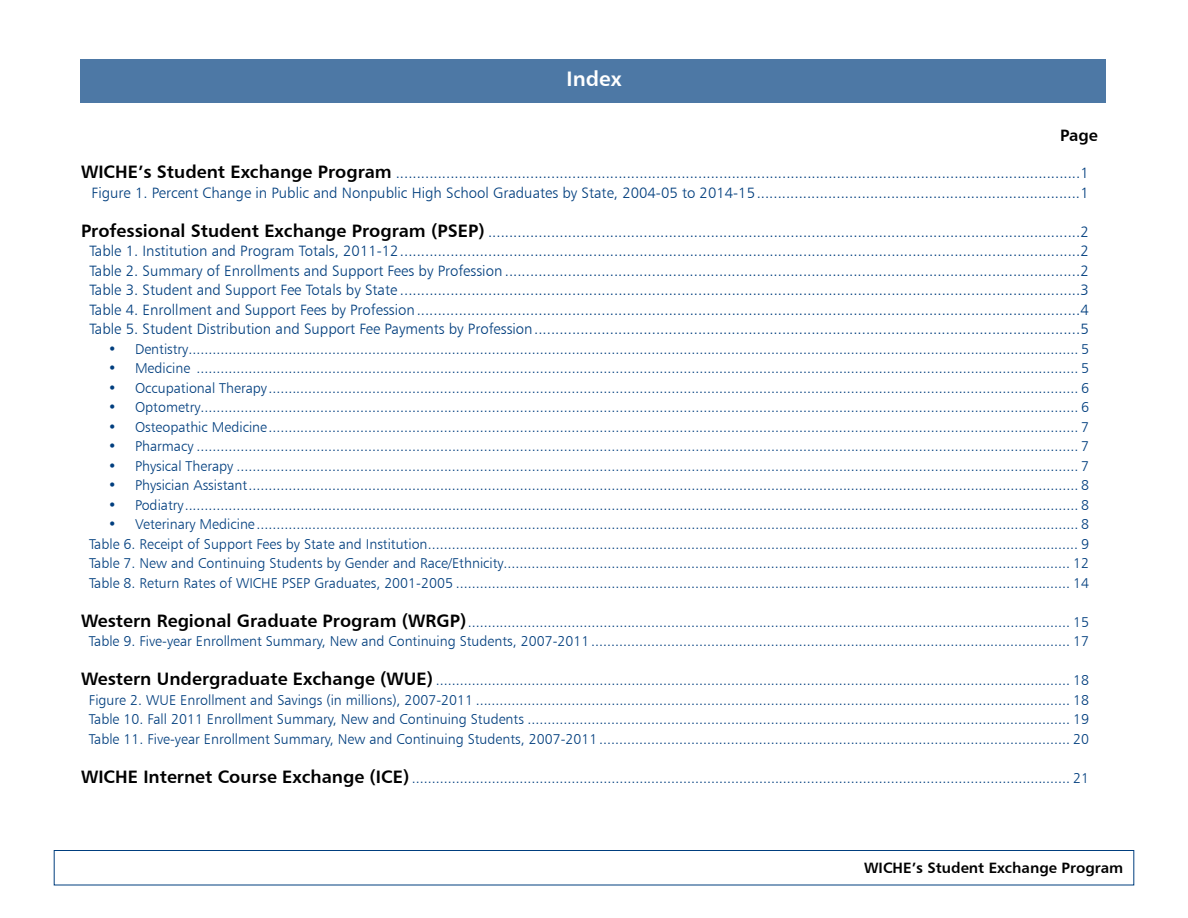
<style>
.page{position:relative;width:1188px;height:918px;background:#fff}
.page>*{position:absolute;margin:0;border:0;box-sizing:border-box;transform-origin:0 0}
.t1{font:21px "Humanist 777 BT Bold B";color:#fff}
.t2{font:16.5px "Humanist 777 BT Bold B";color:#000}
.t3{font:15px/19.5px "Humanist 777 BT Light B";color:#003e7e;text-align:right}
.t4{font:15px "Humanist 777 BT Bold B";color:#000}
.t5{font:14.25px/19.5px "Humanist 777 BT Light B";color:#003e7e;text-align:center}
.s1{font-family:"Humanist 777 BT Bold B";font-size:18px;color:#000}
</style>
<div class="page">
<div style="left:80px;top:59px;width:1026px;height:44px;background:#4d78a5"></div>
<div style="left:54px;top:850px;width:1080px;height:35px;border:1px solid #003e7e"></div>
<h1 class="t1" style="left:567px;top:66px;width:56px">Index</h1>
<p class="t2" style="left:1060px;top:125px;width:39px">Page</p>
<p class="t3" style="left:81px;top:163px;width:1010px"><span class="s1">WICHE’s Student Exchange Program</span>....................................................................................................................................................................1<br>Figure 1. Percent Change in Public and Nonpublic High School Graduates by State, 2004-05 to 2014-15.............................................................................1</p>
<p class="t3" style="left:81px;top:222px;width:1009px;text-align:center"><span class="s1">Professional Student Exchange Program (PSEP)</span>..............................................................................................................................................2<br>Table 1. Institution and Program Totals, 2011-12...................................................................................................................................................................2<br>Table 2. Summary of Enrollments and Support Fees by Profession..........................................................................................................................................2<br>Table 3. Student and Support Fee Totals by State...................................................................................................................................................................3<br>Table 4. Enrollment and Support Fees by Profession...............................................................................................................................................................4<br>Table 5. Student Distribution and Support Fee Payments by Profession...................................................................................................................................5</p>
<p class="t5" style="left:108px;top:339px;width:982px">• Dentistry................................................................................................................................................................................................................................ 5</p>
<p class="t5" style="left:108px;top:358px;width:982px">• Medicine .............................................................................................................................................................................................................................. 5</p>
<p class="t5" style="left:108px;top:378px;width:982px">• Occupational Therapy............................................................................................................................................................................................................ 6</p>
<p class="t5" style="left:108px;top:397px;width:983px">• Optometry............................................................................................................................................................................................................................ 6</p>
<p class="t5" style="left:108px;top:417px;width:983px">• Osteopathic Medicine............................................................................................................................................................................................................ 7</p>
<p class="t5" style="left:108px;top:436px;width:982px">• Pharmacy.............................................................................................................................................................................................................................. 7</p>
<p class="t5" style="left:108px;top:456px;width:982px">• Physical Therapy.................................................................................................................................................................................................................... 7</p>
<p class="t5" style="left:108px;top:475px;width:982px">• Physician Assistant................................................................................................................................................................................................................. 8</p>
<p class="t5" style="left:108px;top:495px;width:982px">• Podiatry................................................................................................................................................................................................................................. 8</p>
<p class="t5" style="left:89px;top:514px;width:1002px;text-align:justify;text-indent:19px">• Veterinary Medicine............................................................................................................................................................................................................... 8<br>Table 6. Receipt of Support Fees by State and Institution.................................................................................................................................................................... 9<br>Table 7. New and Continuing Students by Gender and Race/Ethnicity.............................................................................................................................................. 12<br>Table 8. Return Rates of WICHE PSEP Graduates, 2001-2005........................................................................................................................................................... 14</p>
<p class="t5" style="left:81px;top:612px;width:1009px"><span class="s1">Western Regional Graduate Program (WRGP)</span>........................................................................................................................................................ 15<br>Table 9. Five-year Enrollment Summary, New and Continuing Students, 2007-2011......................................................................................................................... 17</p>
<p class="t5" style="left:81px;top:670px;width:1010px"><span class="s1">Western Undergraduate Exchange (WUE)</span>................................................................................................................................................................ 18<br>Figure 2. WUE Enrollment and Savings (in millions), 2007-2011...................................................................................................................................................... 18<br>Table 10. Fall 2011 Enrollment Summary, New and Continuing Students......................................................................................................................................... 19<br>Table 11. Five-year Enrollment Summary, New and Continuing Students, 2007-2011....................................................................................................................... 20</p>
<p class="t5" style="left:81px;top:768px;width:1010px"><span class="s1">WICHE Internet Course Exchange (ICE)</span>...................................................................................................................................................................... 21</p>
<p class="t4" style="left:864px;top:859px;width:261px">WICHE’s Student Exchange Program</p>
</div>
